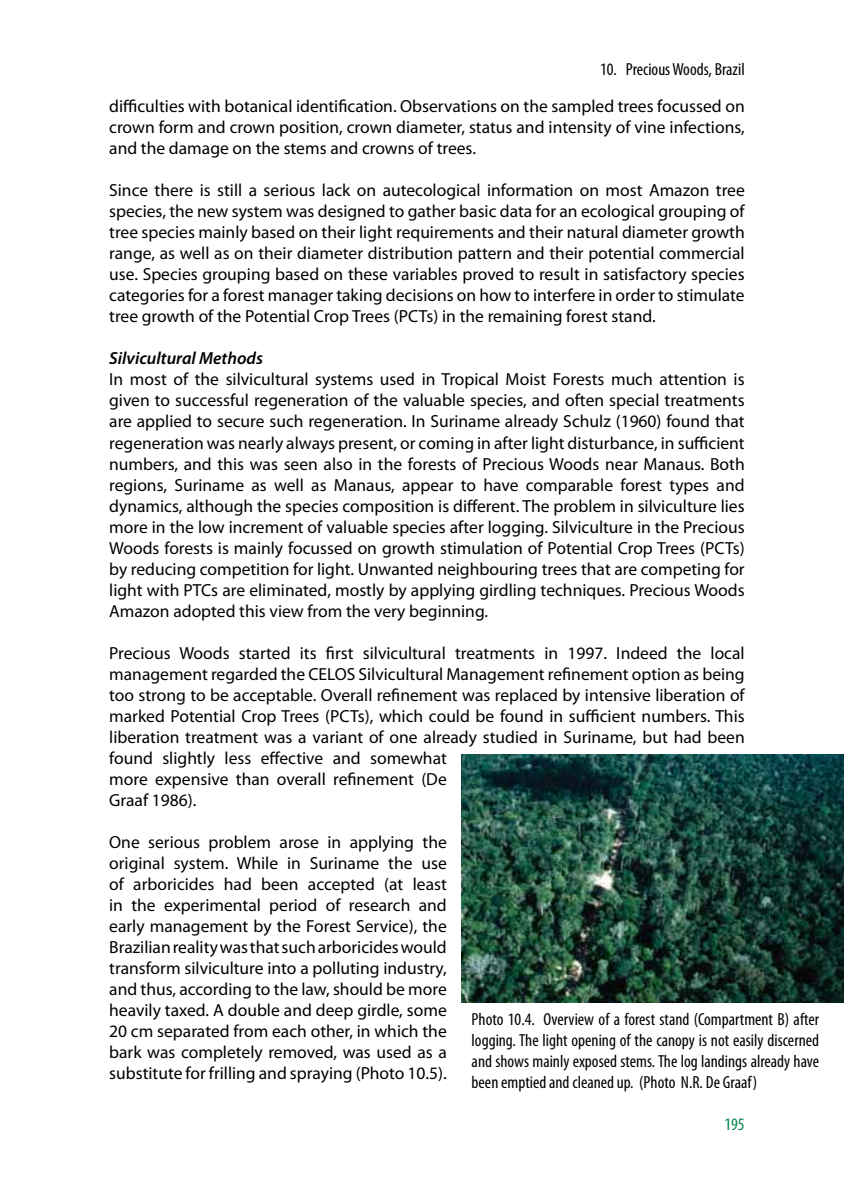
<style>
.page{position:relative;width:844px;height:1191px;background:#fff}
.page>*{position:absolute;margin:0;border:0;box-sizing:border-box;transform-origin:0 0}
.t1{font:17.5px/21px "Myriad Pro";color:#000;text-align:justify}
.t2{font:condensed 17.5px/21px "Myriad Pro";color:#000;text-align:justify}
.t3{font:italic 600 17.5px "Myriad Pro";color:#000}
.t4{font:condensed 17.5px "Myriad Pro";color:#008345}
</style>
<div class="page">
<img style="left:461px;top:754px;width:382px;height:248px">
<p class="t2" style="left:600px;top:59px;width:146px">10. Precious Woods, Brazil</p>
<p class="t1" style="left:109px;top:96px;width:637px">difficulties with botanical identification. Observations on the sampled trees focussed on crown form and crown position, crown diameter, status and intensity of vine infections, and the damage on the stems and crowns of trees.</p>
<p class="t1" style="left:109px;top:180px;width:637px">Since there is still a serious lack on autecological information on most Amazon tree species, the new system was designed to gather basic data for an ecological grouping of tree species mainly based on their light requirements and their natural diameter growth range, as well as on their diameter distribution pattern and their potential commercial use. Species grouping based on these variables proved to result in satisfactory species categories for a forest manager taking decisions on how to interfere in order to stimulate tree growth of the Potential Crop Trees (PCTs) in the remaining forest stand.</p>
<p class="t3" style="left:109px;top:347px;width:155px">Silvicultural Methods</p>
<p class="t1" style="left:109px;top:369px;width:637px">In most of the silvicultural systems used in Tropical Moist Forests much attention is given to successful regeneration of the valuable species, and often special treatments are applied to secure such regeneration. In Suriname already Schulz (1960) found that regeneration was nearly always present, or coming in after light disturbance, in sufficient numbers, and this was seen also in the forests of Precious Woods near Manaus. Both regions, Suriname as well as Manaus, appear to have comparable forest types and dynamics, although the species composition is different. The problem in silviculture lies more in the low increment of valuable species after logging. Silviculture in the Precious Woods forests is mainly focussed on growth stimulation of Potential Crop Trees (PCTs) by reducing competition for light. Unwanted neighbouring trees that are competing for light with PTCs are eliminated, mostly by applying girdling techniques. Precious Woods Amazon adopted this view from the very beginning.</p>
<p class="t1" style="left:109px;top:642px;width:637px;text-align:left">Precious Woods started its first silvicultural treatments in 1997. Indeed the local management regarded the CELOS Silvicultural Management refinement option as being too strong to be acceptable. Overall refinement was replaced by intensive liberation of marked Potential Crop Trees (PCTs), which could be found in sufficient numbers. This liberation treatment was a variant of one already studied in Suriname, but had been found slightly less effective and somewhat<br>more expensive than overall refinement (De<br>Graaf 1986).</p>
<p class="t1" style="left:109px;top:831px;width:339px">One serious problem arose in applying the original system. While in Suriname the use of arboricides had been accepted (at least in the experimental period of research and early management by the Forest Service), the Brazilian reality was that such arboricides would transform silviculture into a polluting industry, and thus, according to the law, should be more heavily taxed. A double and deep girdle, some 20 cm separated from each other, in which the bark was completely removed, was used as a substitute for frilling and spraying (Photo 10.5).</p>
<p class="t2" style="left:471px;top:1008px;width:349px">Photo 10.4. Overview of a forest stand (Compartment B) after logging. The light opening of the canopy is not easily discerned and shows mainly exposed stems. The log landings already have been emptied and cleaned up. (Photo N.R. De Graaf)</p>
<p class="t4" style="left:724px;top:1113px;width:22px">195</p>
</div>
